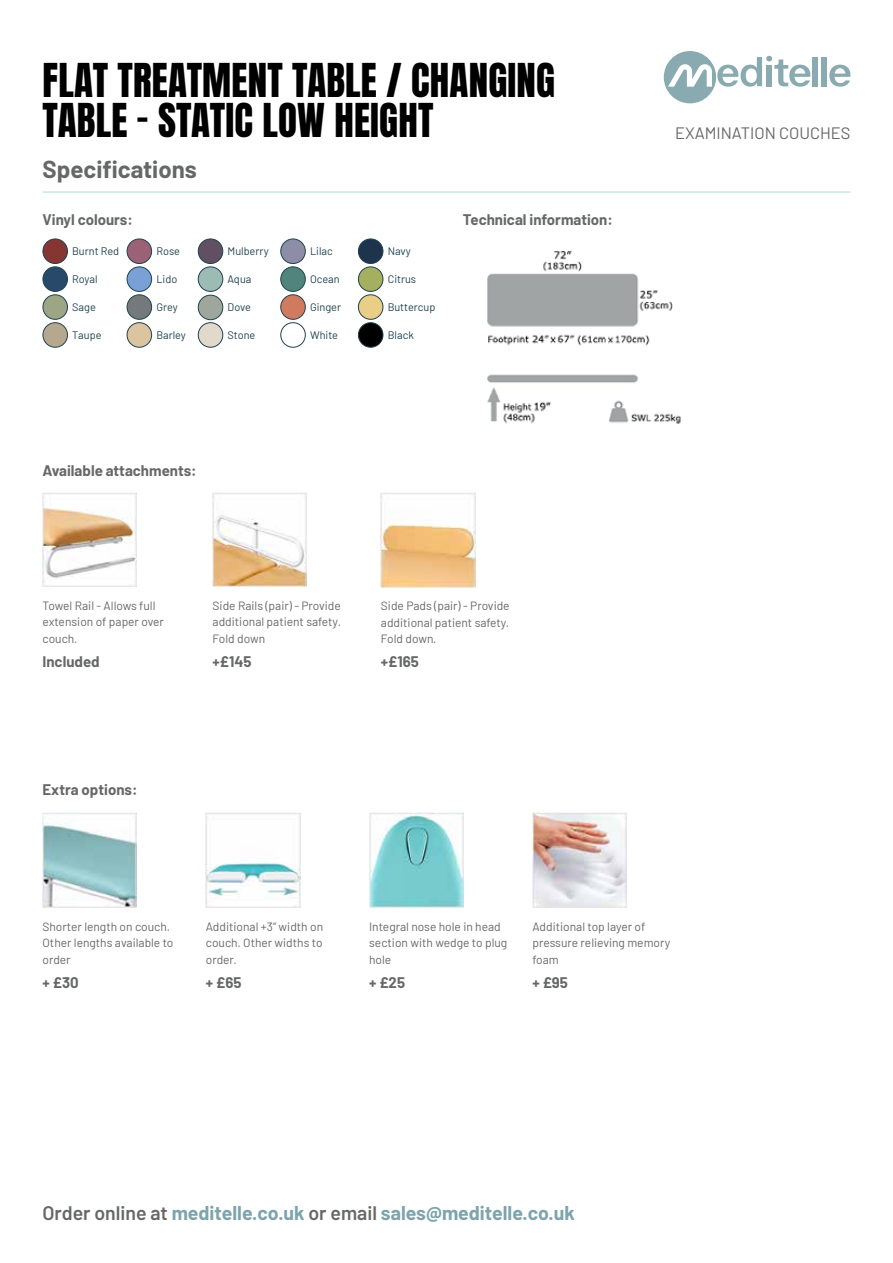
<style>
.page{position:relative;width:893px;height:1263px;background:#fff}
.page>*{position:absolute;margin:0;border:0;box-sizing:border-box;transform-origin:0 0}
.t1{font:39px/40.5px "Anton";letter-spacing:.005em;color:#000}
.t2{font:700 24px "Barlow";color:#666767}
.t3{font:700 19.5px "Barlow";color:#7da4ab}
.t4{font:16.5px "Barlow";color:#666767}
.t5{font:700 15px "Barlow";color:#666767}
.t6{font:12px/16.5px "Barlow";color:#666767}
.t7{font:10.95px "Barlow";color:#1f424f}
.s1{font-weight:600;color:#666767}
</style>
<div class="page">
<div style="left:664px;top:51px;width:52px;height:52px;background:#88aab0;border-radius:50%"></div>
<svg style="left:668px;top:56px;width:142px;height:31px"></svg>
<div style="left:813px;top:57px;width:5px;height:29px;background:#88aab0"></div>
<div style="left:822px;top:57px;width:5px;height:29px;background:#88aab0"></div>
<svg style="left:829px;top:65px;width:21px;height:22px"></svg>
<hr style="left:43px;top:192px;width:807px;height:1px;background:#b1d7e1">
<img style="left:487px;top:250px;width:194px;height:174px">
<div style="left:43px;top:239px;width:24px;height:24px;background:#853632;border-radius:50%"></div>
<div style="left:43px;top:239px;width:25px;height:25px;border:1px solid #1f424f;border-radius:50%"></div>
<div style="left:127px;top:239px;width:25px;height:24px;background:#9b6174;border-radius:50%"></div>
<div style="left:127px;top:239px;width:25px;height:25px;border:1px solid #1f424f;border-radius:50%"></div>
<div style="left:198px;top:239px;width:25px;height:24px;background:#614f63;border-radius:50%"></div>
<div style="left:198px;top:239px;width:25px;height:25px;border:1px solid #1f424f;border-radius:50%"></div>
<div style="left:281px;top:239px;width:24px;height:24px;background:#8d8da8;border-radius:50%"></div>
<div style="left:280px;top:239px;width:26px;height:25px;border:1px solid #1f424f;border-radius:50%"></div>
<div style="left:358px;top:239px;width:25px;height:24px;background:#1e344d;border-radius:50%"></div>
<div style="left:358px;top:239px;width:25px;height:25px;border:1px solid #1f424f;border-radius:50%"></div>
<div style="left:43px;top:267px;width:24px;height:24px;background:#28496a;border-radius:50%"></div>
<div style="left:43px;top:266px;width:25px;height:26px;border:1px solid #1f424f;border-radius:50%"></div>
<div style="left:127px;top:267px;width:25px;height:24px;background:#7aa1d5;border-radius:50%"></div>
<div style="left:127px;top:266px;width:25px;height:26px;border:1px solid #1f424f;border-radius:50%"></div>
<div style="left:198px;top:267px;width:25px;height:24px;background:#9cbbb4;border-radius:50%"></div>
<div style="left:198px;top:266px;width:25px;height:26px;border:1px solid #1f424f;border-radius:50%"></div>
<div style="left:281px;top:267px;width:24px;height:24px;background:#50857c;border-radius:50%"></div>
<div style="left:280px;top:266px;width:26px;height:26px;border:1px solid #1f424f;border-radius:50%"></div>
<div style="left:358px;top:267px;width:25px;height:24px;background:#a5af60;border-radius:50%"></div>
<div style="left:358px;top:266px;width:25px;height:26px;border:1px solid #1f424f;border-radius:50%"></div>
<div style="left:43px;top:295px;width:24px;height:24px;background:#9ca584;border-radius:50%"></div>
<div style="left:43px;top:294px;width:25px;height:26px;border:1px solid #1f424f;border-radius:50%"></div>
<div style="left:127px;top:295px;width:25px;height:24px;background:#74797b;border-radius:50%"></div>
<div style="left:127px;top:294px;width:25px;height:26px;border:1px solid #1f424f;border-radius:50%"></div>
<div style="left:198px;top:295px;width:25px;height:25px;background:#9fa69b;border-radius:50%"></div>
<div style="left:198px;top:295px;width:25px;height:25px;border:1px solid #1f424f;border-radius:50%"></div>
<div style="left:281px;top:295px;width:24px;height:24px;background:#d07b5f;border-radius:50%"></div>
<div style="left:280px;top:294px;width:26px;height:26px;border:1px solid #1f424f;border-radius:50%"></div>
<div style="left:358px;top:295px;width:25px;height:24px;background:#e9ce87;border-radius:50%"></div>
<div style="left:358px;top:294px;width:25px;height:26px;border:1px solid #1f424f;border-radius:50%"></div>
<div style="left:43px;top:323px;width:24px;height:24px;background:#b6a88e;border-radius:50%"></div>
<div style="left:43px;top:322px;width:25px;height:26px;border:1px solid #1f424f;border-radius:50%"></div>
<div style="left:127px;top:323px;width:25px;height:24px;background:#dbc5a0;border-radius:50%"></div>
<div style="left:127px;top:322px;width:25px;height:26px;border:1px solid #1f424f;border-radius:50%"></div>
<div style="left:198px;top:323px;width:25px;height:24px;background:#e1daca;border-radius:50%"></div>
<div style="left:198px;top:322px;width:25px;height:26px;border:1px solid #1f424f;border-radius:50%"></div>
<div style="left:280px;top:322px;width:26px;height:26px;border:1px solid #1f424f;border-radius:50%"></div>
<div style="left:358px;top:323px;width:25px;height:24px;background:#000;border-radius:50%"></div>
<div style="left:358px;top:322px;width:25px;height:26px;border:1px solid #1f424f;border-radius:50%"></div>
<img style="left:43px;top:492px;width:94px;height:94px">
<img style="left:213px;top:492px;width:94px;height:94px">
<img style="left:381px;top:493px;width:94px;height:94px">
<img style="left:43px;top:813px;width:94px;height:94px">
<img style="left:206px;top:813px;width:94px;height:94px">
<img style="left:369px;top:813px;width:94px;height:94px">
<img style="left:532px;top:813px;width:95px;height:94px">
<h1 class="t1" style="left:43px;top:63px;width:514px">FLAT TREATMENT TABLE / CHANGING<br>TABLE – STATIC LOW HEIGHT</h1>
<h2 class="t2" style="left:43px;top:152px;width:156px">Specifications</h2>
<p class="t5" style="left:43px;top:209px;width:92px">Vinyl colours:</p>
<p class="t5" style="left:463px;top:209px;width:151px">Technical information:</p>
<p class="t7" style="left:72px;top:243px;width:48px">Burnt Red</p>
<p class="t7" style="left:156px;top:243px;width:25px">Rose</p>
<p class="t7" style="left:228px;top:243px;width:43px">Mulberry</p>
<p class="t7" style="left:310px;top:243px;width:24px">Lilac</p>
<p class="t7" style="left:388px;top:243px;width:25px">Navy</p>
<p class="t7" style="left:72px;top:271px;width:27px">Royal</p>
<p class="t7" style="left:156px;top:271px;width:22px">Lido</p>
<p class="t7" style="left:228px;top:271px;width:25px">Aqua</p>
<p class="t7" style="left:310px;top:271px;width:31px">Ocean</p>
<p class="t7" style="left:388px;top:271px;width:30px">Citrus</p>
<p class="t7" style="left:72px;top:299px;width:25px">Sage</p>
<p class="t7" style="left:156px;top:299px;width:23px">Grey</p>
<p class="t7" style="left:228px;top:299px;width:25px">Dove</p>
<p class="t7" style="left:310px;top:299px;width:33px">Ginger</p>
<p class="t7" style="left:388px;top:299px;width:49px">Buttercup</p>
<p class="t7" style="left:72px;top:327px;width:31px">Taupe</p>
<p class="t7" style="left:156px;top:327px;width:31px">Barley</p>
<p class="t7" style="left:228px;top:327px;width:29px">Stone</p>
<p class="t7" style="left:310px;top:327px;width:29px">White</p>
<p class="t7" style="left:388px;top:327px;width:28px">Black</p>
<p class="t5" style="left:43px;top:460px;width:156px">Available attachments:</p>
<p class="t6" style="left:43px;top:596px;width:123px">Towel Rail - Allows full extension of paper over couch.</p>
<p class="t5" style="left:43px;top:650px;width:59px">Included</p>
<p class="t5" style="left:43px;top:778px;width:97px">Extra options:</p>
<p class="t6" style="left:213px;top:596px;width:130px;text-align:justify">Side Rails (pair) - Provide additional patient safety.<br>Fold down</p>
<p class="t5" style="left:213px;top:650px;width:40px">+£145</p>
<p class="t6" style="left:381px;top:597px;width:130px;text-align:justify">Side Pads (pair) - Provide additional patient safety.<br>Fold down.</p>
<p class="t5" style="left:381px;top:651px;width:39px">+£165</p>
<h3 class="t4" style="left:675px;top:121px;width:177px">EXAMINATION COUCHES</h3>
<p class="t6" style="left:43px;top:917px;width:132px">Shorter length on couch.<br>Other lengths available to order</p>
<p class="t5" style="left:43px;top:971px;width:38px">+ £30</p>
<p class="t6" style="left:206px;top:917px;width:119px;text-align:justify">Additional +3” width on couch. Other widths to order.</p>
<p class="t5" style="left:206px;top:971px;width:37px">+ £65</p>
<p class="t6" style="left:369px;top:917px;width:140px">Integral nose hole in head section with wedge to plug hole</p>
<p class="t5" style="left:369px;top:971px;width:37px">+ £25</p>
<p class="t6" style="left:532px;top:917px;width:139px">Additional top layer of pressure relieving memory foam</p>
<p class="t5" style="left:532px;top:971px;width:37px">+ £95</p>
<h3 class="t3" style="left:43px;top:1199px;width:534px"><span class="s1">Order online at</span> meditelle.co.uk <span class="s1">or email</span> sales@meditelle.co.uk</h3>
</div>
